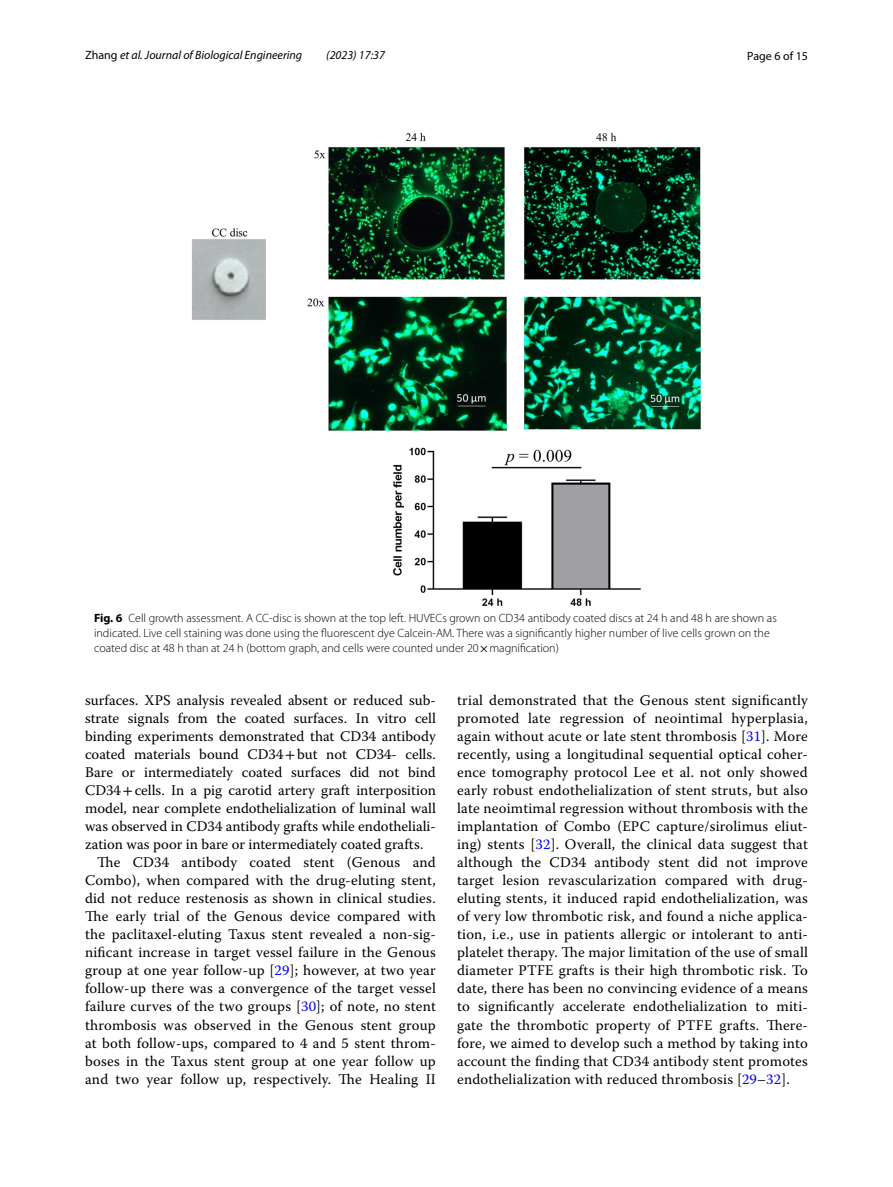
<style>
.page{position:relative;width:893px;height:1187px;background:#fff}
.page>*{position:absolute;margin:0;border:0;box-sizing:border-box;transform-origin:0 0}
.t1{font:14.7px/18px "Warnock Pro";letter-spacing:.01em;color:#000;text-align:justify}
.t2{font:300 12px/15px "Myriad Pro";color:#000}
.t3{font:italic 12px "Myriad Pro";color:#000}
.t4{font:12px "Myriad Pro";color:#000}
.s1{font-style:normal}
.s2{font-weight:700}
.s3{font-family:"STIX";font-weight:400}
.s4{font-family:"STIX"}
.s5{color:#00f}
</style>
<div class="page">
<img style="left:192px;top:133px;width:509px;height:473px">
<p class="t3" style="left:85px;top:48px;width:219px"><span class="s1">Zhang</span> et al. Journal of Biological Engineering</p>
<p class="t3" style="left:326px;top:48px;width:60px">(2023) 17:37</p>
<p class="t4" style="left:747px;top:48px;width:62px">Page 6 of 15</p>
<p class="t2" style="left:94px;top:610px;width:684px"><span class="s2">Fig. 6</span> Cell growth assessment. A CC-disc is shown at the top left. HUVECs grown on CD34 antibody coated discs at 24 h and 48 h are shown as indicated. Live cell staining was done using the fluorescent dye Calcein-AM. There was a significantly higher number of live cells grown on the coated disc at 48 h than at 24 h (bottom graph, and cells were counted under 20<span class="s3">×</span>magnification)</p>
<p class="t1" style="left:85px;top:691px;width:352px">surfaces. XPS analysis revealed absent or reduced sub-</p>
<p class="t1" style="left:85px;top:709px;width:352px">strate signals from the coated surfaces. In vitro cell</p>
<p class="t1" style="left:85px;top:727px;width:352px">binding experiments demonstrated that CD34 antibody</p>
<p class="t1" style="left:85px;top:745px;width:352px">coated materials bound CD34<span class="s4">+</span>but not CD34- cells.</p>
<p class="t1" style="left:85px;top:763px;width:352px">Bare or intermediately coated surfaces did not bind</p>
<p class="t1" style="left:85px;top:781px;width:352px">CD34<span class="s4">+</span>cells. In a pig carotid artery graft interposition</p>
<p class="t1" style="left:85px;top:799px;width:352px">model, near complete endothelialization of luminal wall</p>
<p class="t1" style="left:85px;top:817px;width:352px">was observed in CD34 antibody grafts while endotheliali-</p>
<p class="t1" style="left:85px;top:835px;width:340px">zation was poor in bare or intermediately coated grafts.</p>
<p class="t1" style="left:97px;top:853px;width:340px">The CD34 antibody coated stent (Genous and</p>
<p class="t1" style="left:85px;top:871px;width:352px">Combo), when compared with the drug-eluting stent,</p>
<p class="t1" style="left:85px;top:889px;width:352px">did not reduce restenosis as shown in clinical studies.</p>
<p class="t1" style="left:85px;top:907px;width:352px">The early trial of the Genous device compared with</p>
<p class="t1" style="left:85px;top:925px;width:352px">the paclitaxel-eluting Taxus stent revealed a non-sig-</p>
<p class="t1" style="left:85px;top:943px;width:352px">nificant increase in target vessel failure in the Genous</p>
<p class="t1" style="left:85px;top:961px;width:352px">group at one year follow-up [<span class="s5">29</span>]; however, at two year</p>
<p class="t1" style="left:85px;top:979px;width:352px">follow-up there was a convergence of the target vessel</p>
<p class="t1" style="left:85px;top:997px;width:352px">failure curves of the two groups [<span class="s5">30</span>]; of note, no stent</p>
<p class="t1" style="left:85px;top:1015px;width:352px">thrombosis was observed in the Genous stent group</p>
<p class="t1" style="left:85px;top:1033px;width:352px">at both follow-ups, compared to 4 and 5 stent throm-</p>
<p class="t1" style="left:85px;top:1051px;width:352px">boses in the Taxus stent group at one year follow up</p>
<p class="t1" style="left:85px;top:1069px;width:352px">and two year follow up, respectively. The Healing II</p>
<p class="t1" style="left:457px;top:691px;width:352px">trial demonstrated that the Genous stent significantly promoted late regression of neointimal hyperplasia, again without acute or late stent thrombosis [<span class="s5">31</span>]. More recently, using a longitudinal sequential optical coher&shy;ence tomography protocol Lee et al. not only showed early robust endothelialization of stent struts, but also late neoimtimal regression without thrombosis with the implantation of Combo (EPC capture/sirolimus eliut&shy;ing) stents [<span class="s5">32</span>]. Overall, the clinical data suggest that although the CD34 antibody stent did not improve target lesion revascularization compared with drug&shy;eluting stents, it induced rapid endothelialization, was of very low thrombotic risk, and found a niche applica&shy;tion, i.e., use in patients allergic or intolerant to anti&shy;platelet therapy. The major limitation of the use of small diameter PTFE grafts is their high thrombotic risk. To date, there has been no convincing evidence of a means to significantly accelerate endothelialization to miti&shy;gate the thrombotic property of PTFE grafts. There&shy;fore, we aimed to develop such a method by taking into account the finding that CD34 antibody stent promotes endothelialization with reduced thrombosis [<span class="s5">29</span>–<span class="s5">32</span>].</p>
</div>
